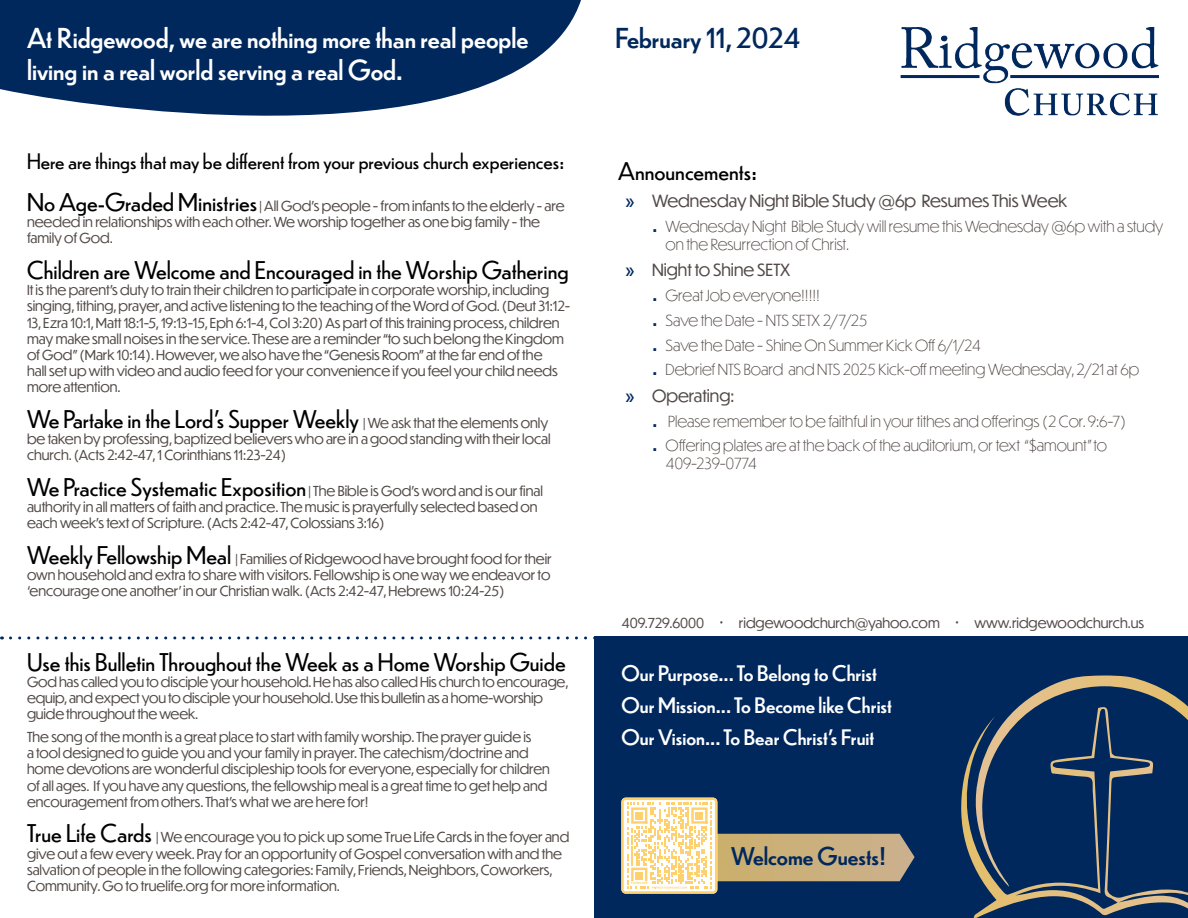
<style>
.page{position:relative;width:1188px;height:918px;background:#fff}
.page>*{position:absolute;margin:0;border:0;box-sizing:border-box;transform-origin:0 0}
.t1{font:27px/32.4px "Dunbar Low";color:#fff}
.t2{font:27px "Dunbar Low";color:#00285d}
.body{font:24px "Dunbar Low";color:#000}
.body-2{font:24px "Dunbar Low";color:#00285d}
.body-3{font:21px "Dunbar Low";color:#fff}
.t3{font:21px "Dunbar Low";color:#000}
.body_-_bullets{font:16.5px "Dunbar Tall";color:#524a47}
.body_-_sub_bullets{font:300 15px/18px "Dunbar Tall";color:#524a47}
.body-4{font:13.5px/16.2px "Dunbar Tall";color:#524a47}
.s1{font-family:"Dunbar Low";font-size:24px;color:#000}
.s2{font-family:"Dunbar Tall";font-size:13.5px;color:#524a47}
.s3{font-family:"Dunbar Low";font-size:24px;color:#00285d}
.s4{font-family:"Dunbar Low";font-weight:400;font-size:24px;color:#00285d}
</style>
<div class="page">
<svg style="left:0;top:0;width:581px;height:116px;background:#264875"></svg>
<svg style="left:10px;top:636px;width:584px;height:3px"></svg>
<img style="left:900px;top:27px;width:259px;height:89px">
<div style="left:594px;top:636px;width:594px;height:282px;background:#00285d"></div>
<svg style="left:961px;top:746px;width:227px;height:172px"></svg>
<svg style="left:975px;top:676px;width:213px;height:211px"></svg>
<svg style="left:621px;top:798px;width:294px;height:96px"></svg>
<div style="left:696px;top:812px;width:7px;height:7px;background:#ffd16e"></div>
<p class="t1" style="left:27px;top:21px;width:503px">At Ridgewood, we are nothing more than real people living in a real world serving a real God.</p>
<p class="t3" style="left:27px;top:146px;width:539px">Here are things that may be different from your previous church experiences:</p>
<p class="body-4" style="left:27px;top:197px;width:539px"><span class="s1">No Age-Graded Ministries</span> | All God’s people - from infants to the elderly - are needed in relationships with each other. We worship together as one big family - the family of God.</p>
<p class="body" style="left:27px;top:253px;width:543px">Children are Welcome and Encouraged in the Worship Gathering</p>
<p class="body-4" style="left:27px;top:281px;width:545px">It is the parent’s duty to train their children to participate in corporate worship, including singing, tithing, prayer, and active listening to the teaching of the Word of God. (Deut 31:12- 13, Ezra 10:1, Matt 18:1-5, 19:13-15, Eph 6:1-4, Col 3:20) As part of this training process, children may make small noises in the service. These are a reminder “to such belong the Kingdom of God” (Mark 10:14). However, we also have the “Genesis Room” at the far end of the<br>hall set up with video and audio feed for your convenience if you feel your child needs more attention.</p>
<p class="body" style="left:27px;top:402px;width:523px">We Partake in the Lord’s Supper Weekly <span class="s2">| We ask that the elements only</span></p>
<p class="body-4" style="left:27px;top:430px;width:525px">be taken by professing, baptized believers who are in a good standing with their local church. (Acts 2:42-47, 1 Corinthians 11:23-24)</p>
<p class="body-4" style="left:27px;top:482px;width:517px"><span class="s1">We Practice Systematic Exposition</span> | The Bible is God’s word and is our final authority in all matters of faith and practice. The music is prayerfully selected based on each week’s text of Scripture. (Acts 2:42-47, Colossians 3:16)</p>
<p class="body-4" style="left:27px;top:550px;width:526px;text-align:justify"><span class="s1">Weekly Fellowship Meal</span> | Families of Ridgewood have brought food for their own household and extra to share with visitors. Fellowship is one way we endeavor to ‘encourage one another’ in our Christian walk. (Acts 2:42-47, Hebrews 10:24-25)</p>
<p class="body" style="left:27px;top:644px;width:540px">Use this Bulletin Throughout the Week as a Home Worship Guide</p>
<p class="body-4" style="left:27px;top:673px;width:543px">God has called you to disciple your household. He has also called His church to encourage, equip, and expect you to disciple your household. Use this bulletin as a home-worship guide throughout the week.</p>
<p class="body-4" style="left:27px;top:728px;width:524px">The song of the month is a great place to start with family worship. The prayer guide is<br>a tool designed to guide you and your family in prayer. The catechism/doctrine and home devotions are wonderful discipleship tools for everyone, especially for children of all ages. If you have any questions, the fellowship meal is a great time to get help and encouragement from others. That’s what we are here for!</p>
<p class="body-4" style="left:27px;top:829px;width:544px"><span class="s1">True Life Cards</span> | We encourage you to pick up some True Life Cards in the foyer and give out a few every week. Pray for an opportunity of Gospel conversation with and the salvation of people in the following categories: Family, Friends, Neighbors, Coworkers, Community. Go to truelife.org for more information.</p>
<p class="t2" style="left:616px;top:18px;width:186px">February 11, 2024</p>
<p class="body" style="left:618px;top:154px;width:140px">Announcements:</p>
<p class="body_-_bullets" style="left:625px;top:189px;width:444px"><span class="s3">»</span> Wednesday Night Bible Study @6p Resumes This Week</p>
<p class="body_-_sub_bullets" style="left:666px;top:217px;width:499px;text-indent:-14px"><span class="s4">.</span> Wednesday Night Bible Study will resume this Wednesday @6p with a study on the Resurrection of Christ.</p>
<p class="body_-_bullets" style="left:625px;top:258px;width:167px"><span class="s3">»</span> Night to Shine SETX</p>
<p class="body_-_sub_bullets" style="left:652px;top:286px;width:169px"><span class="s4">.</span> Great Job everyone!!!!!</p>
<p class="body_-_sub_bullets" style="left:652px;top:311px;width:217px"><span class="s4">.</span> Save the Date - NTS SETX 2/7/25</p>
<p class="body_-_sub_bullets" style="left:652px;top:335px;width:331px"><span class="s4">.</span> Save the Date - Shine On Summer Kick Off 6/1/24</p>
<p class="body_-_sub_bullets" style="left:652px;top:360px;width:489px"><span class="s4">.</span> Debrief NTS Board and NTS 2025 Kick-off meeting Wednesday, 2/21 at 6p</p>
<p class="body_-_bullets" style="left:625px;top:384px;width:111px"><span class="s3">»</span> Operating:</p>
<p class="body_-_sub_bullets" style="left:652px;top:411px;width:476px"><span class="s4">.</span> Please remember to be faithful in your tithes and offerings (2 Cor. 9:6-7)</p>
<p class="body_-_sub_bullets" style="left:666px;top:436px;width:443px;text-indent:-14px"><span class="s4">.</span> Offering plates are at the back of the auditorium, or text “$amount” to<br>409-239-0774</p>
<p class="body-4" style="left:622px;top:614px;width:84px">409.729.6000</p>
<p class="body-4" style="left:739px;top:614px;width:202px">ridgewoodchurch@yahoo.com</p>
<p class="body-4" style="left:974px;top:614px;width:171px">www.ridgewoodchurch.us</p>
<p class="body-3" style="left:622px;top:658px;width:257px">Our Purpose... To Belong to Christ</p>
<p class="body-3" style="left:622px;top:690px;width:272px">Our Mission... To Become like Christ</p>
<p class="body-3" style="left:622px;top:722px;width:254px">Our Vision... To Bear Christ’s Fruit</p>
<p class="body-2" style="left:731px;top:839px;width:157px">Welcome Guests!</p>
</div>
